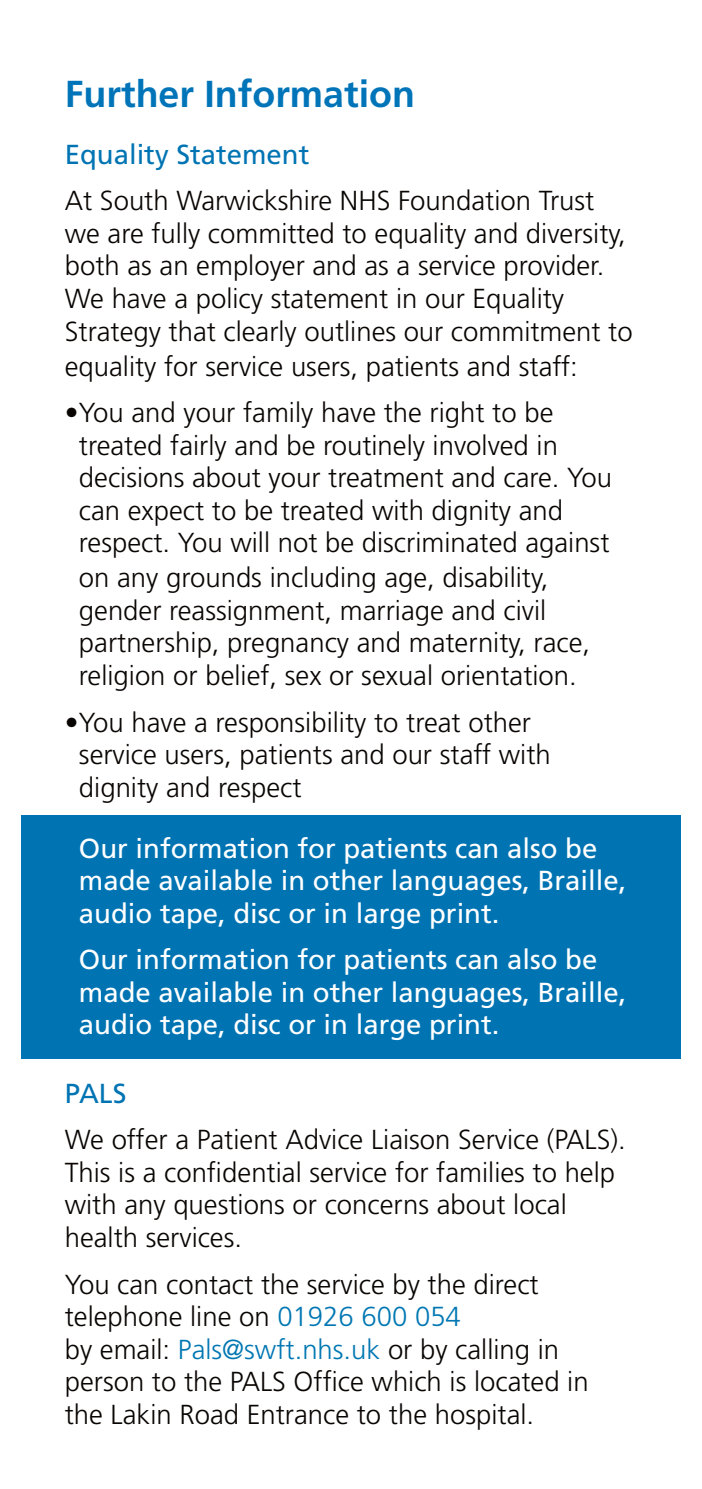
<style>
.page{position:relative;width:702px;height:1489px;background:#fff}
.page>*{position:absolute;margin:0;border:0;box-sizing:border-box;transform-origin:0 0}
.t1{font:700 37.5px "Frutiger";color:#0074b8}
.t2{font:300 27.5px/32.5px "Frutiger";color:#090503}
.t3{font:27.5px/32.5px "Frutiger";color:#fff}
.t4{font:27.5px "Frutiger";color:#0074b3}
.s1{color:#0077b3}
</style>
<div class="page">
<div style="left:21px;top:815px;width:659px;height:243px;background:#0074b3"></div>
<p class="t1" style="left:65px;top:72px;width:352px">Further Information</p>
<p class="t4" style="left:65px;top:138px;width:246px">Equality Statement</p>
<p class="t2" style="left:65px;top:185px;width:569px">At South Warwickshire NHS Foundation Trust we are fully committed to equality and diversity, both as an employer and as a service provider.<br>We have a policy statement in our Equality Strategy that clearly outlines our commitment to</p>
<p class="t2" style="left:65px;top:350px;width:514px">equality for service users, patients and staff:</p>
<p class="t2" style="left:79px;top:396px;width:534px;text-indent:-14px">•You and your family have the right to be treated fairly and be routinely involved in decisions about your treatment and care. You can expect to be treated with dignity and respect. You will not be discriminated against</p>
<p class="t2" style="left:79px;top:561px;width:512px">on any grounds including age, disability, gender reassignment, marriage and civil partnership, pregnancy and maternity, race, religion or belief, sex or sexual orientation.</p>
<p class="t2" style="left:79px;top:705px;width:473px;text-indent:-14px">•You have a responsibility to treat other service users, patients and our staff with dignity and respect</p>
<p class="t3" style="left:79px;top:831px;width:549px">Our information for patients can also be made available in other languages, Braille, audio tape, disc or in large print.</p>
<p class="t3" style="left:79px;top:943px;width:549px">Our information for patients can also be made available in other languages, Braille, audio tape, disc or in large print.</p>
<p class="t4" style="left:65px;top:1076px;width:63px">PALS</p>
<p class="t2" style="left:65px;top:1123px;width:562px">We offer a Patient Advice Liaison Service (PALS).<br>This is a confidential service for families to help with any questions or concerns about local health services.</p>
<p class="t2" style="left:65px;top:1267px;width:525px">You can contact the service by the direct telephone line on <span class="s1">01926 600 054<br></span>by email: <span class="s1">Pals@swft.nhs.uk</span> or by calling in person to the PALS Office which is located in the Lakin Road Entrance to the hospital.</p>
</div>
